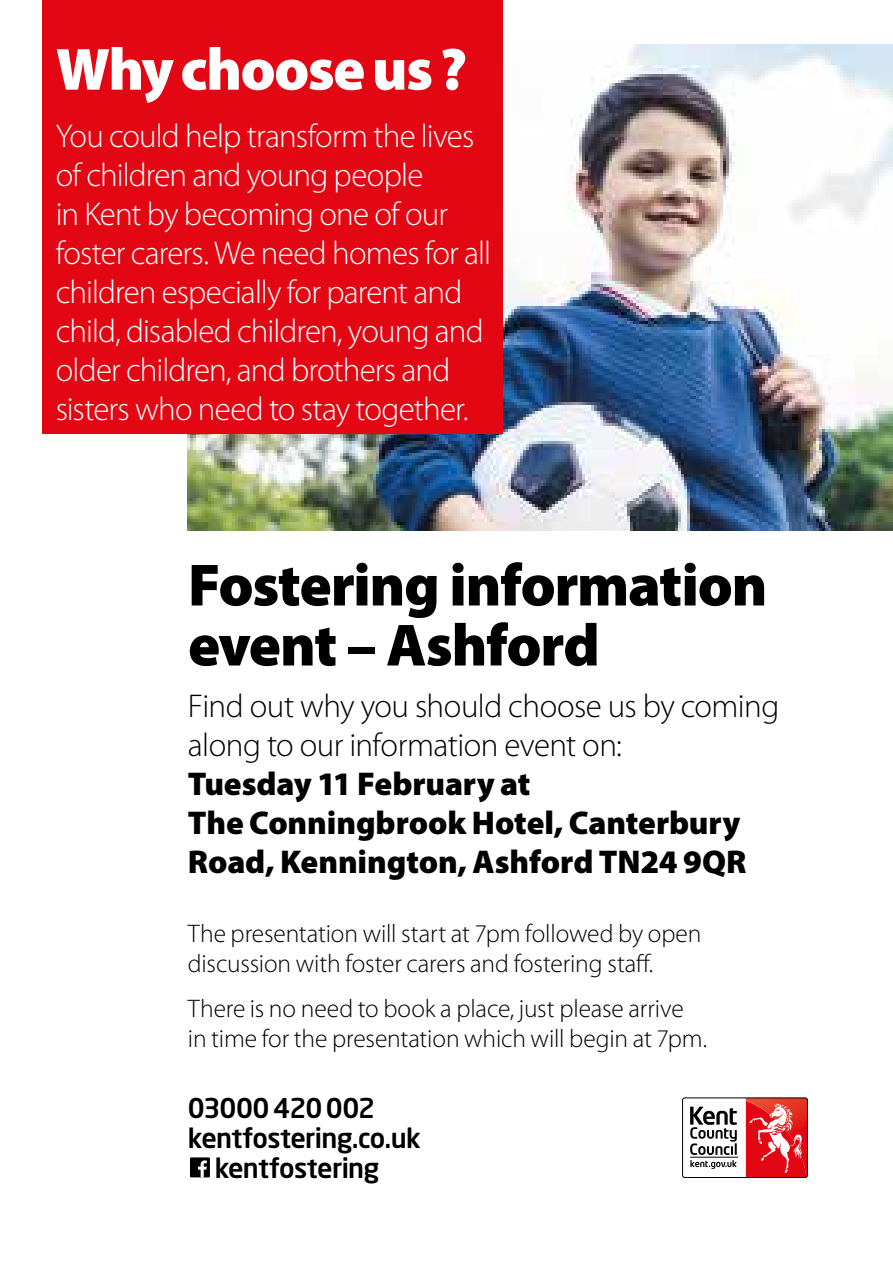
<style>
.page{position:relative;width:893px;height:1263px;background:#fff}
.page>*{position:absolute;margin:0;border:0;box-sizing:border-box;transform-origin:0 0}
.t1{font:900 60px/60px "Myriad Pro";letter-spacing:-.025em;color:#000}
.t2{font:900 60px "Myriad Pro";letter-spacing:-.03em;color:#fff}
.t3{font:300 33px/39px "Myriad Pro";letter-spacing:-.03em;color:#fff}
.t4{font:900 33px/39px "Myriad Pro";letter-spacing:-.005em;color:#000}
.t5{font:300 33px/39px "Myriad Pro";letter-spacing:-.02em;color:#000}
.t6{font:500 27px "Neo Sans Std";letter-spacing:-.025em;color:#000}
.t7{font:300 25.5px/30px "Myriad Pro";letter-spacing:-.005em;color:#000}
</style>
<div class="page">
<img style="left:188px;top:45px;width:705px;height:485px">
<svg style="left:746px;top:1100px;width:60px;height:76px;background:#e83e43"></svg>
<svg style="left:690px;top:1106px;width:48px;height:63px"></svg>
<div style="left:682px;top:1098px;width:126px;height:80px;border:1px solid #000;border-radius:2px"></div>
<div style="left:190px;top:1157px;width:20px;height:20px;background:#000"></div>
<svg style="left:198px;top:1160px;width:9px;height:17px"></svg>
<div style="left:43px;top:0;width:460px;height:433px;background:#e30613"></div>
<h1 class="t2" style="left:56px;top:29px;width:413px">Why choose us ?</h1>
<p class="t3" style="left:56px;top:116px;width:437px">You could help transform the lives of children and young people<br>in Kent by becoming one of our foster carers. We need homes for all children especially for parent and child, disabled children, young and older children, and brothers and sisters who need to stay together.</p>
<h1 class="t1" style="left:188px;top:553px;width:581px">Fostering information event – Ashford</h1>
<p class="t5" style="left:188px;top:686px;width:593px">Find out why you should choose us by coming along to our information event on:</p>
<p class="t4" style="left:188px;top:763px;width:560px">Tuesday 11 February at<br>The Conningbrook Hotel, Canterbury<br>Road, Kennington, Ashford TN24 9QR</p>
<p class="t7" style="left:188px;top:918px;width:515px">The presentation will start at 7pm followed by open discussion with foster carers and fostering staff.</p>
<p class="t7" style="left:188px;top:993px;width:521px">There is no need to book a place, just please arrive in time for the presentation which will begin at 7pm.</p>
<p class="t6" style="left:188px;top:1091px;width:189px">03000 420 002</p>
<p class="t6" style="left:188px;top:1121px;width:234px">kentfostering.co.uk</p>
<p class="t6" style="left:215px;top:1151px;width:166px">kentfostering</p>
</div>
